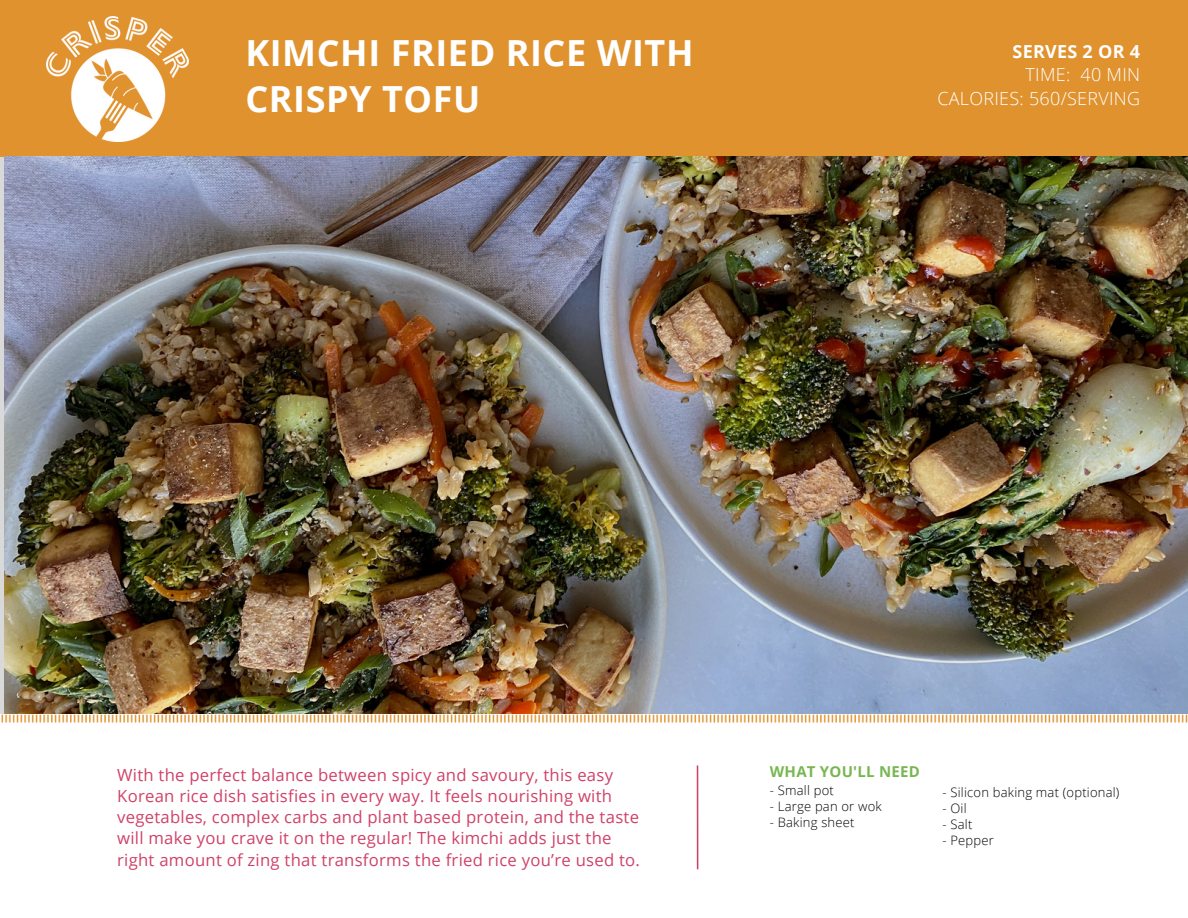
<style>
.page{position:relative;width:1188px;height:918px;background:#fff}
.page>*{position:absolute;margin:0;border:0;box-sizing:border-box;transform-origin:0 0}
.t1{font:700 36px/46.2px "Open Sans";letter-spacing:.015em;color:#fff}
.t2{font:300 18px/23.1px "Open Sans";letter-spacing:.015em;color:#fff;text-align:right}
.t3{font:16.65px/21.3px "Open Sans";letter-spacing:.015em;color:#cf4169}
.t4{font:700 15px "Open Sans";letter-spacing:.015em;color:#79b652}
.t5{font:300 13.05px "Open Sans";letter-spacing:.015em;color:#000}
.s1{font-weight:700}
</style>
<div class="page">
<img style="left:1px;top:714px;width:1187px;height:81px">
<div style="left:0;top:0;width:1188px;height:157px;background:#e0922f"></div>
<img style="left:46px;top:16px;width:142px;height:125px">
<hr style="left:697px;top:765px;width:2px;height:105px;background:#cf4169">
<img style="left:4px;top:157px;width:1184px;height:557px">
<p class="t1" style="left:245px;top:28px;width:450px">KIMCHI FRIED RICE WITH<br>CRISPY TOFU</p>
<p class="t2" style="left:937px;top:40px;width:204px"><span class="s1">SERVES 2 OR 4<br></span>TIME: 40 MIN<br>CALORIES: 560/SERVING</p>
<h2 class="t3" style="left:117px;top:764px;width:524px">With the perfect balance between spicy and savoury, this easy Korean rice dish satisfies in every way. It feels nourishing with vegetables, complex carbs and plant based protein, and the taste will make you crave it on the regular! The kimchi adds just the right amount of zing that transforms the fried rice you’re used to.</h2>
<p class="t4" style="left:770px;top:761px;width:151px">WHAT YOU'LL NEED</p>
<p class="t5" style="left:770px;top:781px;width:65px">- Small pot</p>
<h4 class="t5" style="left:770px;top:797px;width:113px">- Large pan or wok</h4>
<h3 class="t5" style="left:770px;top:813px;width:86px">- Baking sheet</h3>
<p class="t5" style="left:943px;top:783px;width:178px">- Silicon baking mat (optional)</p>
<p class="t5" style="left:943px;top:799px;width:26px">- Oil</p>
<p class="t5" style="left:943px;top:815px;width:31px">- Salt</p>
<p class="t5" style="left:943px;top:831px;width:53px">- Pepper</p>
</div>
